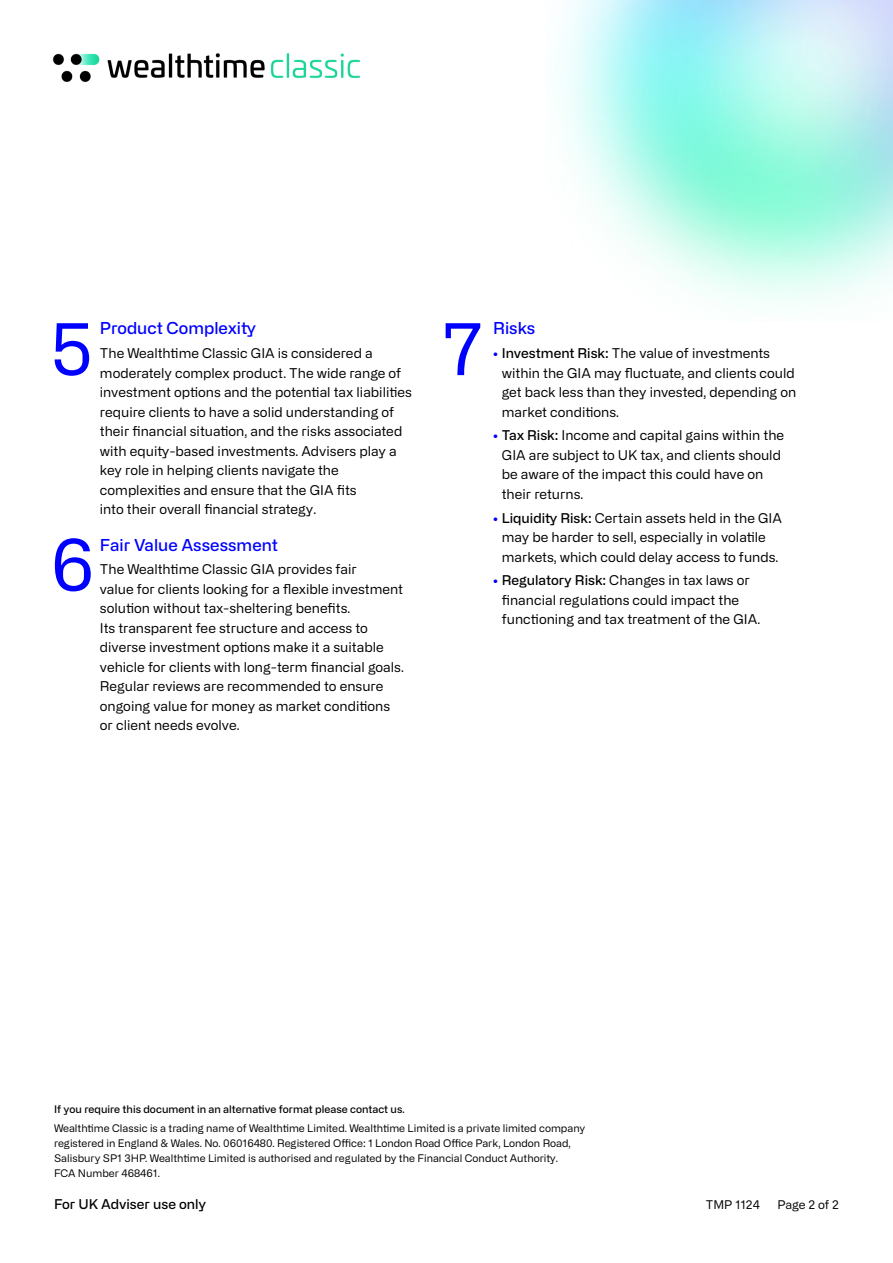
<style>
.page{position:relative;width:893px;height:1263px;background:#fff}
.page>*{position:absolute;margin:0;border:0;box-sizing:border-box;transform-origin:0 0}
.t1{font:72px "Alliance No.2";color:#00f}
.t2{font:500 16.5px "Alliance No.2";color:#00f}
.t3{font:13.5px/19.5px "Alliance No.2";color:#000}
.t4{font:500 13.5px "Alliance No.2";color:#000}
.t5{font:12px "Alliance No.2";color:#000}
.t6{font:10.5px/15px "Alliance No.2";color:#000}
.t7{font:500 10.5px "Alliance No.2";color:#000}
.s1{font-weight:500;color:#00f}
.s2{font-weight:500}
</style>
<div class="page">
<img style="left:53px;top:53px;width:307px;height:29px">
<p class="t1" style="left:50px;top:304px;width:45px">5</p>
<p class="t1" style="left:51px;top:520px;width:45px">6</p>
<p class="t2" style="left:100px;top:318px;width:158px">Product Complexity</p>
<p class="t3" style="left:100px;top:344px;width:314px">The Wealthtime Classic GIA is considered a moderately complex product. The wide range of investment options and the potential tax liabilities require clients to have a solid understanding of their financial situation, and the risks associated with equity-based investments. Advisers play a key role in helping clients navigate the complexities and ensure that the GIA fits<br>into their overall financial strategy.</p>
<p class="t2" style="left:100px;top:534px;width:179px">Fair Value Assessment</p>
<p class="t3" style="left:100px;top:560px;width:305px">The Wealthtime Classic GIA provides fair<br>value for clients looking for a flexible investment solution without tax-sheltering benefits.<br>Its transparent fee structure and access to diverse investment options make it a suitable vehicle for clients with long-term financial goals.<br>Regular reviews are recommended to ensure ongoing value for money as market conditions or client needs evolve.</p>
<p class="t1" style="left:443px;top:304px;width:41px">7</p>
<p class="t2" style="left:493px;top:318px;width:43px">Risks</p>
<p class="t3" style="left:502px;top:344px;width:296px;text-indent:-9px"><span class="s1">•</span> <span class="s2">Investment Risk:</span> The value of investments within the GIA may fluctuate, and clients could get back less than they invested, depending on market conditions.</p>
<p class="t3" style="left:502px;top:426px;width:284px;text-indent:-9px"><span class="s1">•</span> <span class="s2">Tax Risk:</span> Income and capital gains within the GIA are subject to UK tax, and clients should be aware of the impact this could have on their returns.</p>
<p class="t3" style="left:493px;top:508px;width:290px;text-align:center"><span class="s1">•</span> <span class="s2">Liquidity Risk:</span> Certain assets held in the GIA may be harder to sell, especially in volatile markets, which could delay access to funds.</p>
<p class="t3" style="left:502px;top:571px;width:260px;text-indent:-9px"><span class="s1">•</span> <span class="s2">Regulatory Risk:</span> Changes in tax laws or financial regulations could impact the functioning and tax treatment of the GIA.</p>
<p class="t7" style="left:54px;top:1102px;width:352px">If you require this document in an alternative format please contact us.</p>
<p class="t6" style="left:54px;top:1121px;width:533px">Wealthtime Classic is a trading name of Wealthtime Limited. Wealthtime Limited is a private limited company registered in England &amp; Wales. No. 06016480. Registered Office: 1 London Road Office Park, London Road, Salisbury SP1 3HP. Wealthtime Limited is authorised and regulated by the Financial Conduct Authority.<br>FCA Number 468461.</p>
<p class="t4" style="left:54px;top:1195px;width:154px">For UK Adviser use only</p>
<p class="t5" style="left:706px;top:1197px;width:56px">TMP 1124</p>
<p class="t5" style="left:778px;top:1197px;width:63px">Page 2 of 2</p>
</div>
